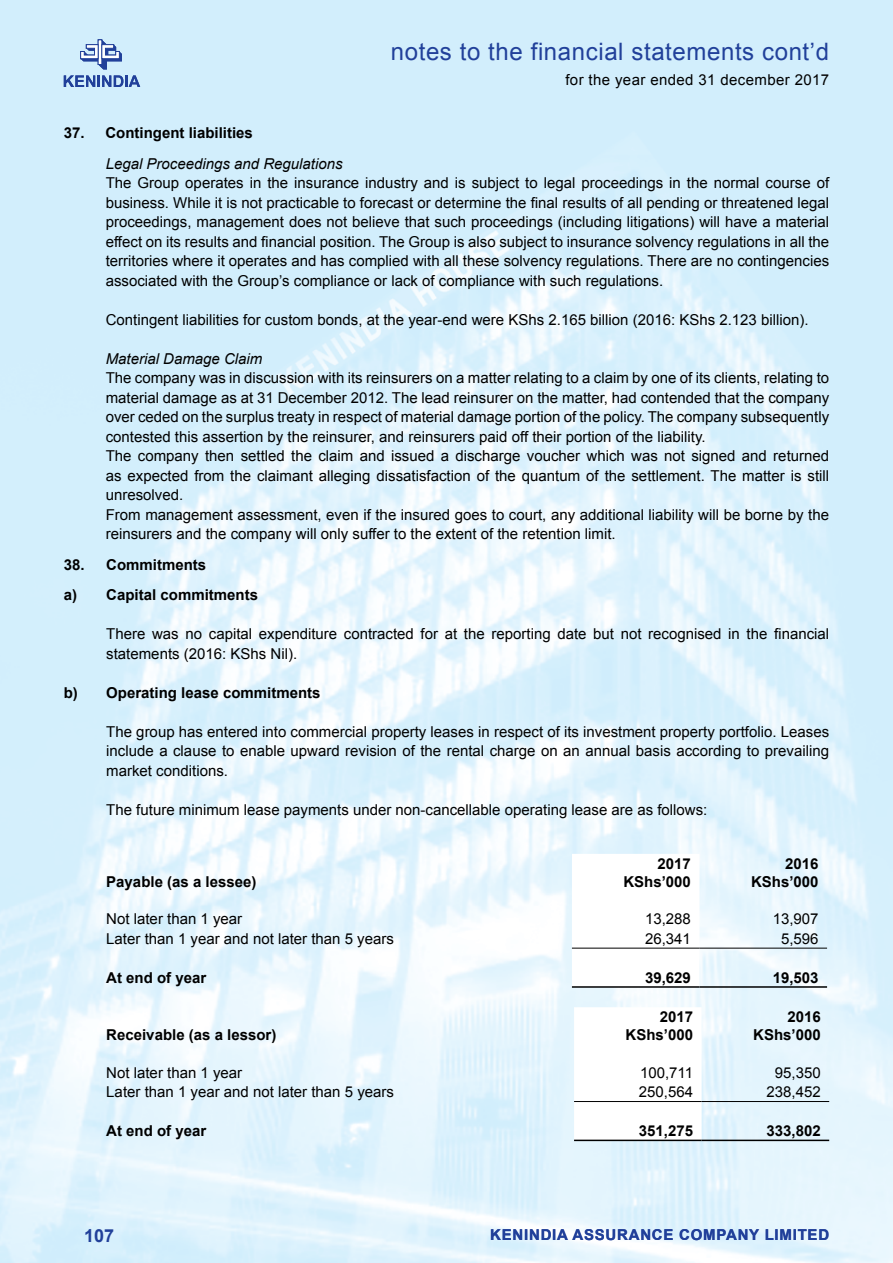
<style>
.page{position:relative;width:893px;height:1263px;background:#fff}
.page>*{position:absolute;margin:0;border:0;box-sizing:border-box;transform-origin:0 0}
.t1{font:24px "Arial";letter-spacing:.025em;color:#21409a}
.t2{font:700 18px "Arial";color:#21409a}
.t3{font:15px/19.5px "Arial";color:#000;text-align:justify}
.t4{font:700 15px/18px "Arial";color:#000;text-align:right}
.t5{font:italic 15px "Arial";color:#000}
.t6{font:700 15px "Arial";letter-spacing:.05em;color:#21409a}
.t7{font:15px "Arial";letter-spacing:.025em;color:#000}
</style>
<div class="page">
<img style="left:0;top:0;width:893px;height:1263px">
<svg style="left:80px;top:40px;width:42px;height:29px"></svg>
<svg style="left:64px;top:75px;width:76px;height:12px"></svg>
<svg style="left:572px;top:854px;width:127px;height:132px"></svg>
<hr style="left:572px;top:948px;width:127px;height:1px;background:#000">
<hr style="left:699px;top:948px;width:128px;height:1px;background:#000">
<hr style="left:572px;top:986px;width:127px;height:2px;background:#000">
<hr style="left:699px;top:986px;width:128px;height:2px;background:#000">
<svg style="left:574px;top:1007px;width:128px;height:132px"></svg>
<hr style="left:574px;top:1101px;width:128px;height:1px;background:#000">
<hr style="left:702px;top:1101px;width:127px;height:1px;background:#000">
<hr style="left:574px;top:1139px;width:128px;height:2px;background:#000">
<hr style="left:702px;top:1139px;width:127px;height:2px;background:#000">
<h1 class="t1" style="left:391px;top:36px;width:440px">notes to the financial statements cont’d</h1>
<p class="t7" style="left:565px;top:70px;width:265px">for the year ended 31 december 2017</p>
<p class="t4" style="left:64px;top:125px;width:191px">37. Contingent liabilities</p>
<p class="t5" style="left:106px;top:154px;width:238px">Legal Proceedings and Regulations</p>
<p class="t3" style="left:106px;top:174px;width:725px">The Group operates in the insurance industry and is subject to legal proceedings in the normal course of business. While it is not practicable to forecast or determine the final results of all pending or threatened legal proceedings, management does not believe that such proceedings (including litigations) will have a material effect on its results and financial position. The Group is also subject to insurance solvency regulations in all the territories where it operates and has complied with all these solvency regulations. There are no contingencies associated with the Group’s compliance or lack of compliance with such regulations.</p>
<p class="t3" style="left:106px;top:310px;width:704px">Contingent liabilities for custom bonds, at the year-end were KShs 2.165 billion (2016: KShs 2.123 billion).</p>
<p class="t5" style="left:106px;top:349px;width:158px">Material Damage Claim</p>
<p class="t3" style="left:106px;top:369px;width:725px;text-align:left">The company was in discussion with its reinsurers on a matter relating to a claim by one of its clients, relating to material damage as at 31 December 2012. The lead reinsurer on the matter, had contended that the company over ceded on the surplus treaty in respect of material damage portion of the policy. The company subsequently contested this assertion by the reinsurer, and reinsurers paid off their portion of the liability.<br>The company then settled the claim and issued a discharge voucher which was not signed and returned as expected from the claimant alleging dissatisfaction of the quantum of the settlement. The matter is still unresolved.<br>From management assessment, even if the insured goes to court, any additional liability will be borne by the reinsurers and the company will only suffer to the extent of the retention limit.</p>
<p class="t4" style="left:64px;top:550px;width:144px;line-height:30.5px;text-align:left">38. Commitments a)</p>
<p class="t4" style="left:106px;top:586px;width:153px">Capital commitments</p>
<p class="t3" style="left:106px;top:624px;width:724px">There was no capital expenditure contracted for at the reporting date but not recognised in the financial statements (2016: KShs Nil).</p>
<p class="t4" style="left:106px;top:684px;width:216px">Operating lease commitments</p>
<p class="t3" style="left:106px;top:722px;width:724px">The group has entered into commercial property leases in respect of its investment property portfolio. Leases include a clause to enable upward revision of the rental charge on an annual basis according to prevailing market conditions.</p>
<p class="t3" style="left:106px;top:800px;width:603px">The future minimum lease payments under non-cancellable operating lease are as follows:</p>
<p class="t4" style="left:64px;top:684px;width:16px">b)</p>
<p class="t4" style="left:106px;top:873px;width:152px">Payable (as a lessee)</p>
<p class="t4" style="left:623px;top:855px;width:69px">2017<br>KShs’000</p>
<p class="t4" style="left:751px;top:855px;width:69px">2016<br>KShs’000</p>
<p class="t3" style="left:106px;top:909px;width:137px">Not later than 1 year</p>
<p class="t3" style="left:645px;top:909px;width:47px">13,288</p>
<p class="t3" style="left:773px;top:909px;width:47px">13,907</p>
<p class="t3" style="left:106px;top:929px;width:289px">Later than 1 year and not later than 5 years</p>
<p class="t3" style="left:645px;top:929px;width:47px">26,341</p>
<p class="t3" style="left:781px;top:929px;width:39px">5,596</p>
<p class="t4" style="left:106px;top:969px;width:102px">At end of year</p>
<p class="t4" style="left:645px;top:969px;width:47px">39,629</p>
<p class="t4" style="left:773px;top:969px;width:47px">19,503</p>
<p class="t4" style="left:106px;top:1027px;width:172px">Receivable (as a lessor)</p>
<p class="t4" style="left:626px;top:1009px;width:69px">2017<br>KShs’000</p>
<p class="t4" style="left:753px;top:1009px;width:69px">2016<br>KShs’000</p>
<p class="t3" style="left:106px;top:1063px;width:137px">Not later than 1 year</p>
<p class="t3" style="left:640px;top:1063px;width:55px">100,711</p>
<p class="t3" style="left:775px;top:1063px;width:47px">95,350</p>
<p class="t3" style="left:106px;top:1082px;width:289px">Later than 1 year and not later than 5 years</p>
<p class="t3" style="left:639px;top:1082px;width:56px">250,564</p>
<p class="t3" style="left:766px;top:1082px;width:56px">238,452</p>
<p class="t4" style="left:106px;top:1122px;width:102px">At end of year</p>
<p class="t4" style="left:639px;top:1122px;width:56px">351,275</p>
<p class="t4" style="left:766px;top:1122px;width:56px">333,802</p>
<p class="t2" style="left:84px;top:1223px;width:32px">107</p>
<p class="t6" style="left:490px;top:1225px;width:340px">KENINDIA ASSURANCE COMPANY LIMITED</p>
</div>
